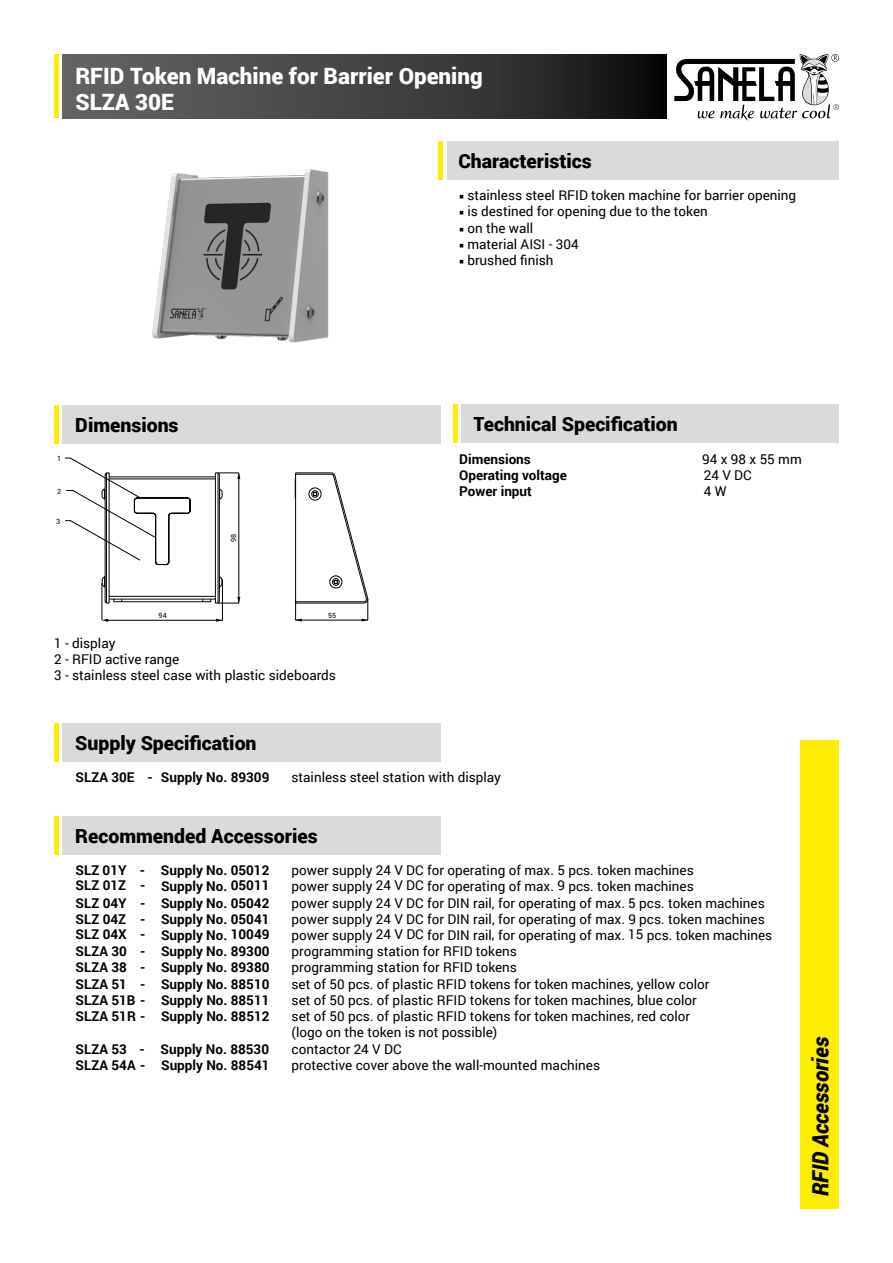
<style>
.page{position:relative;width:893px;height:1263px;background:#fff}
.page>*{position:absolute;margin:0;border:0;box-sizing:border-box;transform-origin:0 0}
.t1{font:900 22.5px/26.2px "Roboto";color:#fff}
.t2{font:italic 900 22.5px "Roboto";letter-spacing:-.005em;color:#000;scale:.95 1}
.t3{font:900 19.5px "Roboto";color:#000}
.t4{font:13.5px/16.2px "Roboto";color:#000}
.t5{font:700 13.5px "Roboto";color:#000}
.t6{font:7.2px "Roboto";color:#050008}
</style>
<div class="page">
<div style="left:63px;top:54px;width:603px;height:64px;background:linear-gradient(to right,#6a6a69,#151515)"></div>
<hr style="left:54px;top:54px;width:4px;height:64px;background:#ffed00">
<div style="left:800px;top:740px;width:39px;height:469px;background:#ffed00"></div>
<div style="left:448px;top:141px;width:391px;height:38px;background:#dadada"></div>
<hr style="left:438px;top:141px;width:4px;height:38px;background:#ffed00">
<div style="left:63px;top:405px;width:378px;height:38px;background:#dadada"></div>
<hr style="left:54px;top:405px;width:4px;height:38px;background:#ffed00">
<div style="left:461px;top:404px;width:378px;height:38px;background:#dadada"></div>
<hr style="left:453px;top:404px;width:4px;height:38px;background:#ffed00">
<div style="left:63px;top:723px;width:378px;height:38px;background:#dadada"></div>
<hr style="left:54px;top:723px;width:4px;height:38px;background:#ffed00">
<div style="left:63px;top:816px;width:378px;height:39px;background:#dadada"></div>
<hr style="left:54px;top:816px;width:4px;height:39px;background:#ffed00">
<svg style="left:674px;top:54px;width:165px;height:67px"></svg>
<img style="left:152px;top:169px;width:177px;height:174px">
<hr style="left:222px;top:579px;width:1px;height:41px;background:#000">
<hr style="left:102px;top:583px;width:1px;height:37px;background:#000">
<hr style="left:105px;top:620px;width:117px;height:1px;background:#000">
<svg style="left:102px;top:619px;width:6px;height:3px"></svg>
<svg style="left:294px;top:472px;width:75px;height:150px"></svg>
<svg style="left:65px;top:458px;width:175px;height:146px"></svg>
<h1 class="t1" style="left:75px;top:62px;width:409px">RFID Token Machine for Barrier Opening<br>SLZA 30E</h1>
<h2 class="t3" style="left:458px;top:147px;width:135px">Characteristics</h2>
<p class="t4" style="left:459px;top:187px;width:338px">○ stainless steel RFID token machine for barrier opening</p>
<p class="t4" style="left:459px;top:203px;width:250px">○ is destined for opening due to the token</p>
<p class="t4" style="left:459px;top:219px;width:76px">○ on the wall</p>
<p class="t4" style="left:459px;top:235px;width:121px">○ material AISI - 304</p>
<p class="t4" style="left:459px;top:252px;width:96px">○ brushed finish</p>
<p class="t6" style="left:57px;top:454px;width:6px">1</p>
<p class="t6" style="left:57px;top:486px;width:6px">2</p>
<p class="t6" style="left:56px;top:516px;width:6px">3</p>
<h2 class="t3" style="left:75px;top:411px;width:105px">Dimensions</h2>
<h2 class="t3" style="left:474px;top:410px;width:206px">Technical Specification</h2>
<p class="t5" style="left:459px;top:449px;width:73px">Dimensions</p>
<p class="t4" style="left:702px;top:450px;width:101px">94 x 98 x 55 mm</p>
<p class="t5" style="left:459px;top:466px;width:109px">Operating voltage</p>
<p class="t4" style="left:704px;top:467px;width:49px">24 V DC</p>
<p class="t5" style="left:459px;top:482px;width:74px">Power input</p>
<p class="t4" style="left:704px;top:483px;width:24px">4 W</p>
<p class="t6" style="left:229px;top:542px;width:10px;rotate:-90deg">98</p>
<p class="t6" style="left:159px;top:611px;width:10px">94</p>
<p class="t6" style="left:328px;top:610px;width:10px">55</p>
<p class="t4" style="left:54px;top:634px;width:283px">1 - display<br>2 - RFID active range<br>3 - stainless steel case with plastic sideboards</p>
<h2 class="t3" style="left:75px;top:729px;width:183px">Supply Specification</h2>
<p class="t5" style="left:75px;top:767px;width:195px">SLZA 30E - Supply No. 89309</p>
<p class="t4" style="left:291px;top:768px;width:211px">stainless steel station with display</p>
<h2 class="t3" style="left:75px;top:822px;width:244px">Recommended Accessories</h2>
<p class="t5" style="left:75px;top:861px;width:195px">SLZ 01Y - Supply No. 05012</p>
<p class="t4" style="left:291px;top:862px;width:404px">power supply 24 V DC for operating of max. 5 pcs. token machines</p>
<p class="t5" style="left:75px;top:876px;width:196px">SLZ 01Z - Supply No. 05011</p>
<p class="t4" style="left:291px;top:878px;width:404px">power supply 24 V DC for operating of max. 9 pcs. token machines</p>
<p class="t5" style="left:75px;top:893px;width:195px">SLZ 04Y - Supply No. 05042</p>
<p class="t4" style="left:291px;top:894px;width:475px">power supply 24 V DC for DIN rail, for operating of max. 5 pcs. token machines</p>
<p class="t5" style="left:75px;top:909px;width:195px">SLZ 04Z - Supply No. 05041</p>
<p class="t4" style="left:292px;top:910px;width:475px">power supply 24 V DC for DIN rail, for operating of max. 9 pcs. token machines</p>
<p class="t5" style="left:76px;top:925px;width:196px">SLZ 04X - Supply No. 10049</p>
<p class="t4" style="left:292px;top:927px;width:482px">power supply 24 V DC for DIN rail, for operating of max. 15 pcs. token machines</p>
<p class="t5" style="left:76px;top:942px;width:195px">SLZA 30 - Supply No. 89300</p>
<p class="t4" style="left:292px;top:943px;width:227px">programming station for RFID tokens</p>
<p class="t5" style="left:76px;top:958px;width:195px">SLZA 38 - Supply No. 89380</p>
<p class="t4" style="left:292px;top:959px;width:227px">programming station for RFID tokens</p>
<p class="t5" style="left:76px;top:974px;width:195px">SLZA 51 - Supply No. 88510</p>
<p class="t4" style="left:292px;top:975px;width:419px">set of 50 pcs. of plastic RFID tokens for token machines, yellow color</p>
<p class="t5" style="left:76px;top:990px;width:195px">SLZA 51B - Supply No. 88511</p>
<p class="t4" style="left:292px;top:991px;width:407px">set of 50 pcs. of plastic RFID tokens for token machines, blue color</p>
<p class="t5" style="left:76px;top:1007px;width:195px">SLZA 51R - Supply No. 88512</p>
<p class="t4" style="left:292px;top:1008px;width:400px">set of 50 pcs. of plastic RFID tokens for token machines, red color (logo on the token is not possible)</p>
<p class="t5" style="left:76px;top:1039px;width:195px">SLZA 53 - Supply No. 88530</p>
<p class="t4" style="left:292px;top:1040px;width:111px">contactor 24 V DC</p>
<p class="t5" style="left:76px;top:1055px;width:195px">SLZA 54A - Supply No. 88541</p>
<p class="t4" style="left:292px;top:1056px;width:310px">protective cover above the wall-mounted machines</p>
<h1 class="t2" style="left:804px;top:1196px;width:169px;rotate:-90deg">RFID Accessories</h1>
</div>
